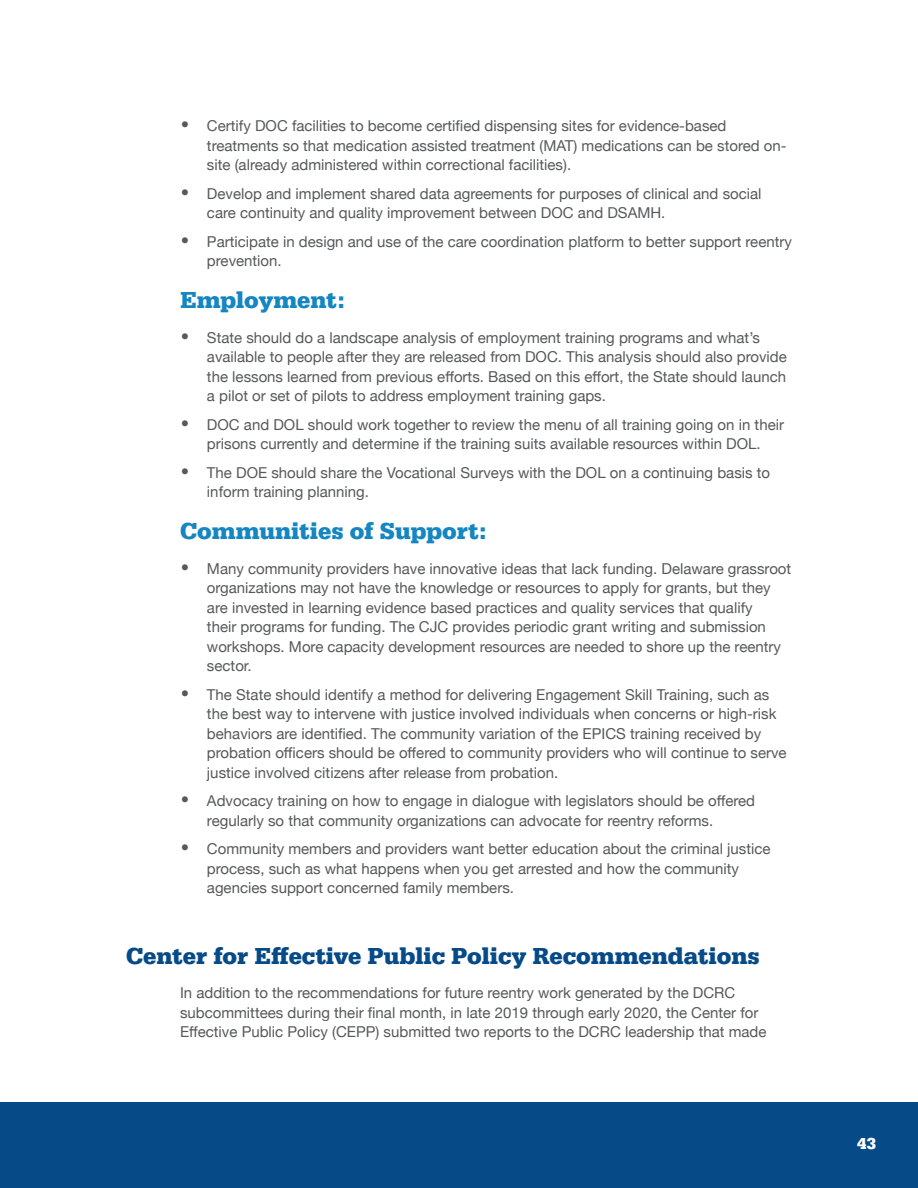
<style>
.page{position:relative;width:918px;height:1188px;background:#fff}
.page>*{position:absolute;margin:0;border:0;box-sizing:border-box;transform-origin:0 0}
.t1{font:700 24px "Serifa";color:#064a87}
.t2{font:700 24px "Serifa";color:#1586c1}
.t3{font:700 16.5px "Serifa";color:#fff}
.t4{font:15px/19.5px "Helvetica Neue";color:#57585a}
.s1{font-size:27px}
</style>
<div class="page">
<div style="left:0;top:1102px;width:918px;height:86px;background:#064a87"></div>
<p class="t4" style="left:207px;top:117px;width:581px;text-indent:-27px"><span class="s1">•</span> Certify DOC facilities to become certified dispensing sites for evidence-based treatments so that medication assisted treatment (MAT) medications can be stored on&shy;site (already administered within correctional facilities).</p>
<p class="t4" style="left:207px;top:185px;width:556px;text-indent:-27px"><span class="s1">•</span> Develop and implement shared data agreements for purposes of clinical and social care continuity and quality improvement between DOC and DSAMH.</p>
<p class="t4" style="left:207px;top:233px;width:587px;text-indent:-27px"><span class="s1">•</span> Participate in design and use of the care coordination platform to better support reentry prevention.</p>
<h1 class="t2" style="left:180px;top:286px;width:166px">Employment:</h1>
<p class="t4" style="left:207px;top:329px;width:581px;text-indent:-27px"><span class="s1">•</span> State should do a landscape analysis of employment training programs and what’s available to people after they are released from DOC. This analysis should also provide the lessons learned from previous efforts. Based on this effort, the State should launch a pilot or set of pilots to address employment training gaps.</p>
<p class="t4" style="left:180px;top:416px;width:606px;text-align:center"><span class="s1">•</span> DOC and DOL should work together to review the menu of all training going on in their prisons currently and determine if the training suits available resources within DOL.</p>
<p class="t4" style="left:207px;top:464px;width:565px;text-indent:-27px"><span class="s1">•</span> The DOE should share the Vocational Surveys with the DOL on a continuing basis to inform training planning.</p>
<h1 class="t2" style="left:180px;top:517px;width:308px">Communities of Support:</h1>
<p class="t4" style="left:207px;top:560px;width:586px;text-indent:-27px"><span class="s1">•</span> Many community providers have innovative ideas that lack funding. Delaware grassroot organizations may not have the knowledge or resources to apply for grants, but they are invested in learning evidence based practices and quality services that qualify<br>their programs for funding. The CJC provides periodic grant writing and submission workshops. More capacity development resources are needed to shore up the reentry sector.</p>
<p class="t4" style="left:207px;top:686px;width:581px;text-indent:-27px"><span class="s1">•</span> The State should identify a method for delivering Engagement Skill Training, such as the best way to intervene with justice involved individuals when concerns or high-risk behaviors are identified. The community variation of the EPICS training received by probation officers should be offered to community providers who will continue to serve justice involved citizens after release from probation.</p>
<p class="t4" style="left:207px;top:792px;width:550px;text-indent:-27px"><span class="s1">•</span> Advocacy training on how to engage in dialogue with legislators should be offered regularly so that community organizations can advocate for reentry reforms.</p>
<p class="t4" style="left:207px;top:840px;width:565px;text-indent:-27px"><span class="s1">•</span> Community members and providers want better education about the criminal justice process, such as what happens when you get arrested and how the community agencies support concerned family members.</p>
<h1 class="t1" style="left:126px;top:942px;width:635px">Center for Effective Public Policy Recommendations</h1>
<p class="t4" style="left:180px;top:984px;width:588px">In addition to the recommendations for future reentry work generated by the DCRC subcommittees during their final month, in late 2019 through early 2020, the Center for<br>Effective Public Policy (CEPP) submitted two reports to the DCRC leadership that made</p>
<p class="t3" style="left:857px;top:1134px;width:20px">43</p>
</div>
